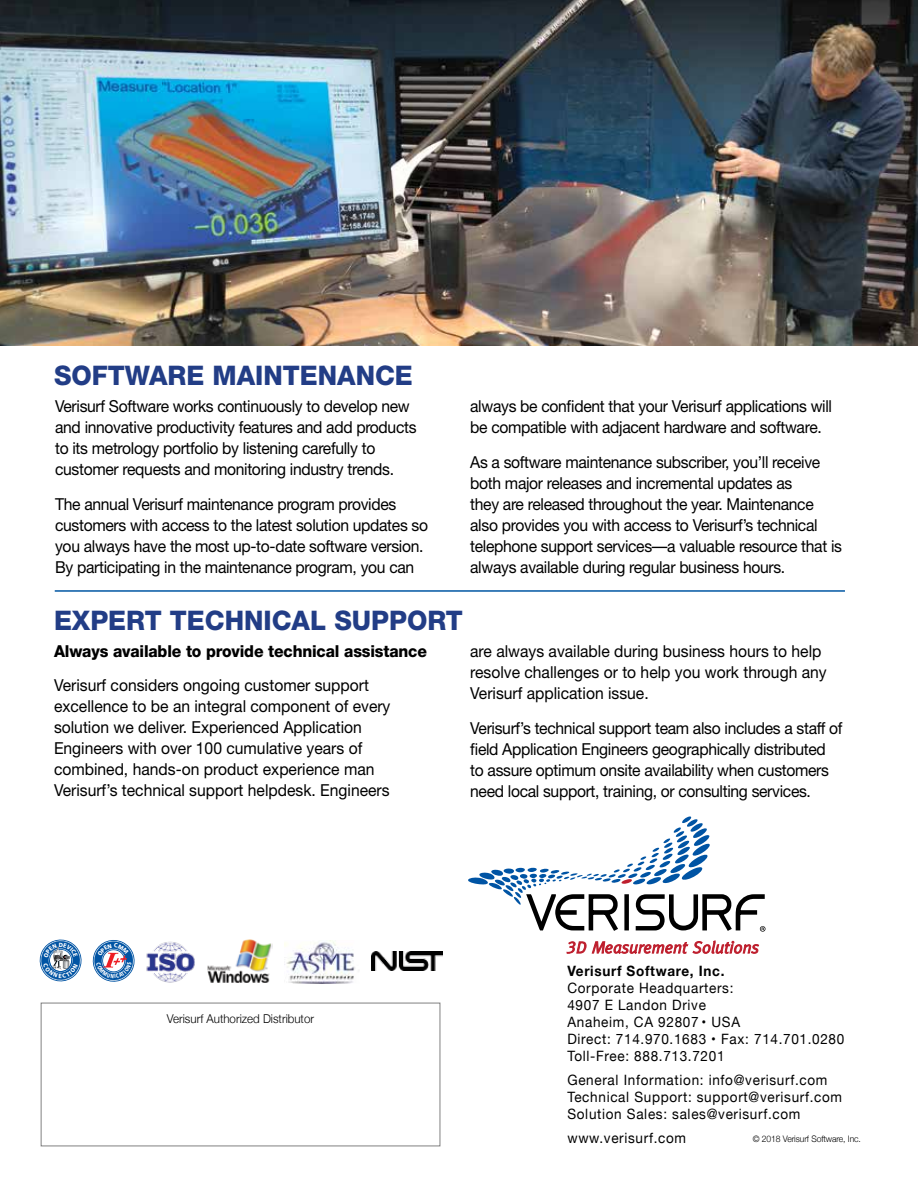
<style>
.page{position:relative;width:918px;height:1188px;background:#fff}
.page>*{position:absolute;margin:0;border:0;box-sizing:border-box;transform-origin:0 0}
.t1{font:800 27px "Helvetica Neue";color:#223d86}
.t2{font:16.5px/21px "Helvetica Neue";letter-spacing:-.02em;color:#000;scale:.95 1}
.t3{font:16.5px/21px "Helvetica Neue";color:#000;scale:.95 1}
.t4{font:800 16.5px "Helvetica Neue";letter-spacing:-.01em;color:#000;scale:.95 1}
.t5{font:14.25px/17.1px "Helvetica Neue";letter-spacing:.05em;color:#000;scale:.95 1}
.t6{font:700 14.25px "Helvetica Neue";letter-spacing:.05em;color:#000;scale:.95 1}
.t7{font:300 12.15px "Helvetica Neue";color:#000;scale:.95 1}
.t8{font:300 9px "Helvetica Neue";letter-spacing:-.01em;color:#000;scale:.95 1}
</style>
<div class="page">
<svg style="left:468px;top:816px;width:298px;height:116px"></svg>
<svg style="left:566px;top:940px;width:193px;height:14px"></svg>
<hr style="left:55px;top:590px;width:790px;height:2px;background:#0056a3">
<img style="left:0;top:0;width:918px;height:346px">
<img style="left:146px;top:941px;width:49px;height:42px">
<img style="left:207px;top:939px;width:65px;height:44px">
<img style="left:285px;top:941px;width:70px;height:43px">
<img style="left:371px;top:952px;width:72px;height:19px">
<svg style="left:39px;top:939px;width:43px;height:43px"></svg>
<svg style="left:92px;top:940px;width:43px;height:42px"></svg>
<h1 class="t1" style="left:54px;top:359px;width:360px">SOFTWARE MAINTENANCE</h1>
<p class="t2" style="left:55px;top:396px;width:382px">Verisurf Software works continuously to develop new and innovative productivity features and add products to its metrology portfolio by listening carefully to customer requests and monitoring industry trends.</p>
<p class="t2" style="left:55px;top:493px;width:394px">The annual Verisurf maintenance program provides customers with access to the latest solution updates so you always have the most up-to-date software version.<br>By participating in the maintenance program, you can</p>
<p class="t2" style="left:470px;top:396px;width:382px">always be confident that your Verisurf applications will be compatible with adjacent hardware and software.</p>
<p class="t2" style="left:470px;top:451px;width:393px">As a software maintenance subscriber, you’ll receive both major releases and incremental updates as<br>they are released throughout the year. Maintenance also provides you with access to Verisurf’s technical telephone support services—a valuable resource that is always available during regular business hours.</p>
<h1 class="t1" style="left:54px;top:604px;width:410px">EXPERT TECHNICAL SUPPORT</h1>
<p class="t4" style="left:54px;top:641px;width:394px">Always available to provide technical assistance</p>
<p class="t3" style="left:54px;top:675px;width:356px">Verisurf considers ongoing customer support excellence to be an integral component of every solution we deliver. Experienced Application Engineers with over 100 cumulative years of combined, hands-on product experience man Verisurf’s technical support helpdesk. Engineers</p>
<p class="t3" style="left:470px;top:641px;width:377px">are always available during business hours to help resolve challenges or to help you work through any<br>Verisurf application issue.</p>
<p class="t2" style="left:470px;top:717px;width:393px">Verisurf’s technical support team also includes a staff of field Application Engineers geographically distributed to assure optimum onsite availability when customers need local support, training, or consulting services.</p>
<p class="t7" style="left:167px;top:1009px;width:156px">Verisurf Authorized Distributor</p>
<p class="t6" style="left:567px;top:959px;width:167px">Verisurf Software, Inc.</p>
<p class="t5" style="left:567px;top:980px;width:293px">Corporate Headquarters:<br>4907 E Landon Drive<br>Anaheim, CA 92807 • USA<br>Direct: 714.970.1683 • Fax: 714.701.0280<br>Toll-Free: 888.713.7201</p>
<p class="t5" style="left:567px;top:1072px;width:291px">General Information: info@verisurf.com<br>Technical Support: support@verisurf.com<br>Solution Sales: sales@verisurf.com</p>
<p class="t5" style="left:567px;top:1130px;width:126px">www.verisurf.com</p>
<p class="t8" style="left:753px;top:1132px;width:115px">© 2018 Verisurf Software, Inc.</p>
</div>
